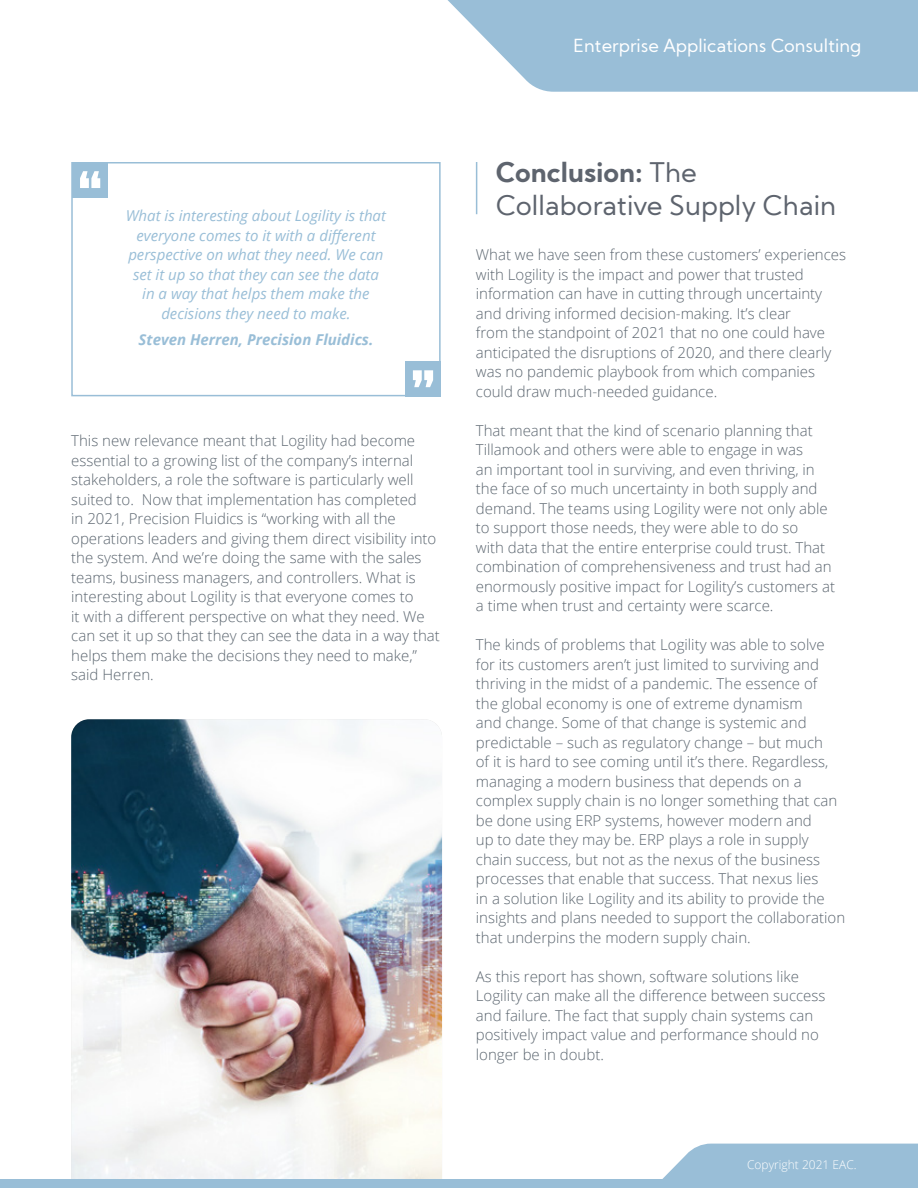
<style>
.page{position:relative;width:918px;height:1188px;background:#fff}
.page>*{position:absolute;margin:0;border:0;box-sizing:border-box;transform-origin:0 0}
.t1{font:27px/32.4px "Kumbh Sans";color:#5e646e}
.t2{font:18px "Kumbh Sans";color:#fff}
.t3{font:300 15px/19.5px "Open Sans";color:#5c6670}
.t4{font:italic 15px/19.5px "Open Sans";color:#99bed7;text-align:center}
.t5{font:italic 700 15px "Open Sans";color:#99bed7}
.t6{font:300 12px "Open Sans";color:#fff}
.s1{font-weight:700}
</style>
<div class="page">
<svg style="left:447px;top:0;width:471px;height:92px;background:#a3c4da"></svg>
<div style="left:71px;top:162px;width:370px;height:234px;border:2px solid #99bed7"></div>
<div style="left:73px;top:162px;width:35px;height:35px;background:#99bed7"></div>
<svg style="left:80px;top:171px;width:20px;height:17px"></svg>
<div style="left:405px;top:361px;width:36px;height:35px;background:#99bed7"></div>
<svg style="left:413px;top:370px;width:20px;height:17px"></svg>
<img style="left:71px;top:719px;width:371px;height:460px">
<hr style="left:476px;top:162px;width:1px;height:52px;background:#99bed7">
<div style="left:0;top:1179px;width:918px;height:9px;background:#99bed7"></div>
<svg style="left:662px;top:1144px;width:256px;height:35px;background:#a0c2d9"></svg>
<p class="t2" style="left:573px;top:34px;width:289px">Enterprise Applications Consulting</p>
<p class="t4" style="left:126px;top:206px;width:262px">What is interesting about Logility is that everyone comes to it with a different perspective on what they need. We can set it up so that they can see the data in a way that helps them make the decisions they need to make.</p>
<p class="t5" style="left:139px;top:329px;width:236px">Steven Herren, Precision Fluidics.</p>
<p class="t3" style="left:71px;top:431px;width:370px">This new relevance meant that Logility had become essential to a growing list of the company’s internal stakeholders, a role the software is particularly well suited to. Now that implementation has completed<br>in 2021, Precision Fluidics is “working with all the operations leaders and giving them direct visibility into the system. And we’re doing the same with the sales teams, business managers, and controllers. What is interesting about Logility is that everyone comes to<br>it with a different perspective on what they need. We can set it up so that they can see the data in a way that helps them make the decisions they need to make,” said Herren.</p>
<h1 class="t1" style="left:496px;top:156px;width:341px"><span class="s1">Conclusion:</span> The<br>Collaborative Supply Chain</h1>
<p class="t3" style="left:476px;top:245px;width:372px">What we have seen from these customers’ experiences with Logility is the impact and power that trusted information can have in cutting through uncertainty and driving informed decision-making. It’s clear<br>from the standpoint of 2021 that no one could have anticipated the disruptions of 2020, and there clearly was no pandemic playbook from which companies could draw much-needed guidance.</p>
<p class="t3" style="left:476px;top:420px;width:361px">That meant that the kind of scenario planning that Tillamook and others were able to engage in was<br>an important tool in surviving, and even thriving, in the face of so much uncertainty in both supply and demand. The teams using Logility were not only able to support those needs, they were able to do so<br>with data that the entire enterprise could trust. That combination of comprehensiveness and trust had an enormously positive impact for Logility’s customers at a time when trust and certainty were scarce.</p>
<p class="t3" style="left:476px;top:635px;width:371px">The kinds of problems that Logility was able to solve for its customers aren’t just limited to surviving and thriving in the midst of a pandemic. The essence of<br>the global economy is one of extreme dynamism<br>and change. Some of that change is systemic and predictable – such as regulatory change – but much<br>of it is hard to see coming until it’s there. Regardless, managing a modern business that depends on a complex supply chain is no longer something that can be done using ERP systems, however modern and<br>up to date they may be. ERP plays a role in supply chain success, but not as the nexus of the business processes that enable that success. That nexus lies<br>in a solution like Logility and its ability to provide the insights and plans needed to support the collaboration that underpins the modern supply chain.</p>
<p class="t3" style="left:476px;top:966px;width:351px">As this report has shown, software solutions like Logility can make all the difference between success and failure. The fact that supply chain systems can positively impact value and performance should no longer be in doubt.</p>
<p class="t6" style="left:747px;top:1157px;width:111px">Copyright 2021 EAC.</p>
</div>
